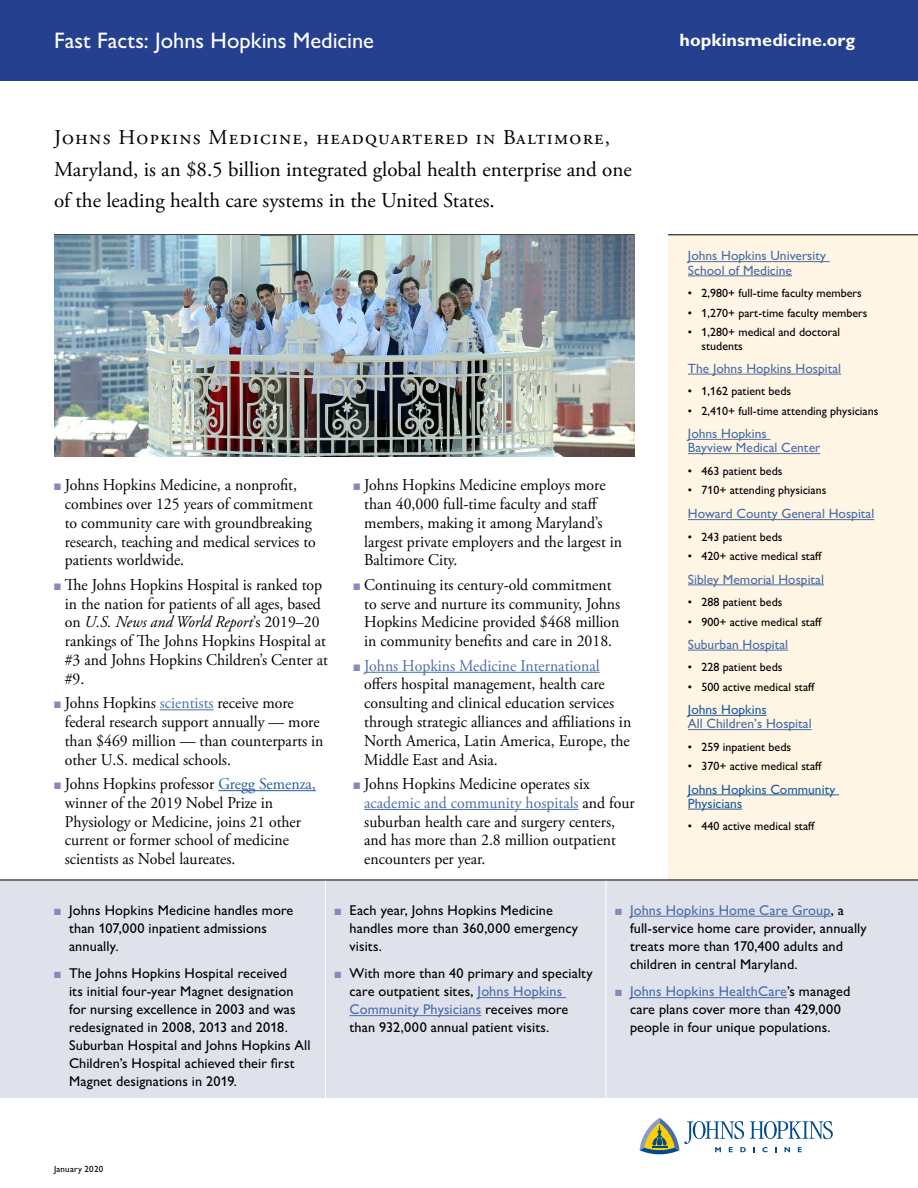
<style>
.page{position:relative;width:918px;height:1188px;background:#fff}
.page>*{position:absolute;margin:0;border:0;box-sizing:border-box;transform-origin:0 0}
.t1{font:500 22.5px "Gill Sans MT Std";color:#fff}
.t2{font:21px/31.5px "Adobe Garamond Pro";letter-spacing:.06em;color:#000}
.t3{font:700 18px "Gill Sans MT Std";color:#fff}
.t4{font:16.5px/18.8px "Adobe Garamond Pro";color:#000;scale:.96 1}
.t5{font:16.5px/18.8px "Adobe Garamond Pro";letter-spacing:-.02em;color:#000;scale:.96 1}
.t6{font:500 14.25px/18px "Gill Sans MT Std";letter-spacing:.01em;color:#000}
.t7{font:500 13.5px/14.2px "Gill Sans MT Std";color:#4a6ea7}
.t8{font:500 13.5px/14.2px "Gill Sans MT Std";color:#215e9e}
.t9{font:500 12px/13.5px "Gill Sans MT Std";color:#000}
.t10{font:500 9px "Gill Sans MT Std";letter-spacing:.03em;color:#000}
.s1{color:#8889ba}
.s2{font-style:italic}
.s3{color:#4a6ea7}
.s4{color:#215e9e}
</style>
<div class="page">
<div style="left:668px;top:235px;width:250px;height:651px;background:#fff5e4"></div>
<svg style="left:639px;top:1117px;width:194px;height:38px"></svg>
<div style="left:0;top:0;width:918px;height:80px;background:#25408f"></div>
<hr style="left:668px;top:235px;width:250px;height:1px;background:#000">
<hr style="left:160px;top:709px;width:54px;height:1px;background:#4a6ea7">
<hr style="left:218px;top:790px;width:98px;height:1px;background:#215e9e">
<hr style="left:364px;top:672px;width:236px;height:1px;background:#4a6ea7">
<hr style="left:364px;top:809px;width:215px;height:1px;background:#4a6ea7">
<div style="left:0;top:880px;width:918px;height:218px;background:#e0e2eb"></div>
<hr style="left:478px;top:997px;width:88px;height:1px;background:#4a6ea7">
<hr style="left:350px;top:1015px;width:131px;height:1px;background:#4a6ea7">
<hr style="left:630px;top:916px;width:201px;height:1px;background:#4a6ea7">
<hr style="left:630px;top:997px;width:157px;height:1px;background:#4a6ea7">
<hr style="left:688px;top:261px;width:142px;height:1px;background:#4a6ea7">
<hr style="left:688px;top:276px;width:104px;height:1px;background:#4a6ea7">
<hr style="left:688px;top:374px;width:153px;height:1px;background:#4a6ea7">
<hr style="left:688px;top:439px;width:82px;height:1px;background:#4a6ea7">
<hr style="left:688px;top:453px;width:132px;height:1px;background:#4a6ea7">
<hr style="left:688px;top:519px;width:186px;height:1px;background:#4a6ea7">
<hr style="left:688px;top:585px;width:136px;height:1px;background:#4a6ea7">
<hr style="left:688px;top:650px;width:100px;height:1px;background:#4a6ea7">
<hr style="left:688px;top:715px;width:79px;height:1px;background:#215e9e">
<hr style="left:688px;top:729px;width:124px;height:1px;background:#4a6ea7">
<hr style="left:688px;top:795px;width:151px;height:1px;background:#215e9e">
<hr style="left:688px;top:809px;width:54px;height:1px;background:#215e9e">
<img style="left:54px;top:235px;width:581px;height:222px">
<hr style="left:325px;top:880px;width:1px;height:218px;background:#fff">
<hr style="left:606px;top:880px;width:1px;height:218px;background:#fff">
<hr style="left:0;top:880px;width:918px;height:1px;background:#000">
<h1 class="t1" style="left:54px;top:27px;width:321px">Fast Facts: Johns Hopkins Medicine</h1>
<p class="t3" style="left:680px;top:29px;width:177px">hopkinsmedicine.org</p>
<p class="t2" style="left:54px;top:122px;width:579px">Johns Hopkins Medicine, headquartered in Baltimore,<br>Maryland, is an $8.5 billion integrated global health enterprise and one of the leading health care systems in the United States.</p>
<p class="t4" style="left:65px;top:476px;width:263px;text-indent:-11px"><span class="s1">■</span> Johns Hopkins Medicine, a nonprofit, combines over 125 years of commitment to community care with groundbreaking research, teaching and medical services to patients worldwide.</p>
<p class="t5" style="left:65px;top:576px;width:276px;text-indent:-11px"><span class="s1">■</span> The Johns Hopkins Hospital is ranked top in the nation for patients of all ages, based on <span class="s2">U.S. News and World Report</span>’s 2019–20 rankings of The Johns Hopkins Hospital at #3 and Johns Hopkins Children’s Center at #9.</p>
<p class="t4" style="left:65px;top:694px;width:271px;text-indent:-11px"><span class="s1">■</span> Johns Hopkins <span class="s3">scientists</span> receive more federal research support annually — more than $469 million — than counterparts in other U.S. medical schools.</p>
<p class="t4" style="left:65px;top:775px;width:263px;text-indent:-11px"><span class="s1">■</span> Johns Hopkins professor <span class="s4">Gregg Semenza, </span>winner of the 2019 Nobel Prize in Physiology or Medicine, joins 21 other current or former school of medicine scientists as Nobel laureates.</p>
<p class="t4" style="left:364px;top:476px;width:270px;text-indent:-11px"><span class="s1">■</span> Johns Hopkins Medicine employs more than 40,000 full-time faculty and staff members, making it among Maryland’s largest private employers and the largest in Baltimore City.</p>
<p class="t4" style="left:364px;top:576px;width:268px;text-indent:-11px"><span class="s1">■</span> Continuing its century-old commitment to serve and nurture its community, Johns Hopkins Medicine provided $468 million in community benefits and care in 2018.</p>
<p class="t4" style="left:364px;top:657px;width:280px;text-indent:-11px"><span class="s1">■</span> <span class="s3">Johns Hopkins Medicine International </span>offers hospital management, health care consulting and clinical education services through strategic alliances and affiliations in North America, Latin America, Europe, the Middle East and Asia.</p>
<p class="t4" style="left:364px;top:775px;width:283px;text-indent:-11px"><span class="s1">■</span> Johns Hopkins Medicine operates six <span class="s3">academic and community hospitals</span> and four suburban health care and surgery centers, and has more than 2.8 million outpatient encounters per year.</p>
<p class="t7" style="left:688px;top:248px;width:140px">Johns Hopkins University<br>School of Medicine</p>
<p class="t9" style="left:688px;top:286px;width:175px">• 2,980+ full-time faculty members</p>
<p class="t9" style="left:688px;top:306px;width:181px">• 1,270+ part-time faculty members</p>
<p class="t9" style="left:701px;top:325px;width:140px;text-indent:-14px">• 1,280+ medical and doctoral students</p>
<p class="t7" style="left:688px;top:361px;width:155px">The Johns Hopkins Hospital</p>
<p class="t9" style="left:688px;top:384px;width:105px">• 1,162 patient beds</p>
<p class="t9" style="left:688px;top:404px;width:192px">• 2,410+ full-time attending physicians</p>
<p class="t7" style="left:688px;top:426px;width:134px">Johns Hopkins<br>Bayview Medical Center</p>
<p class="t9" style="left:688px;top:464px;width:96px">• 463 patient beds</p>
<p class="t9" style="left:688px;top:483px;width:140px">• 710+ attending physicians</p>
<p class="t7" style="left:688px;top:506px;width:188px">Howard County General Hospital</p>
<p class="t9" style="left:688px;top:530px;width:96px">• 243 patient beds</p>
<p class="t9" style="left:688px;top:549px;width:136px">• 420+ active medical staff</p>
<p class="t7" style="left:688px;top:572px;width:138px">Sibley Memorial Hospital</p>
<p class="t9" style="left:688px;top:595px;width:96px">• 288 patient beds</p>
<p class="t9" style="left:688px;top:615px;width:136px">• 900+ active medical staff</p>
<p class="t7" style="left:688px;top:637px;width:102px">Suburban Hospital</p>
<p class="t9" style="left:688px;top:660px;width:96px">• 228 patient beds</p>
<p class="t9" style="left:688px;top:680px;width:129px">• 500 active medical staff</p>
<p class="t8" style="left:688px;top:702px;width:80px">Johns Hopkins</p>
<p class="t7" style="left:688px;top:716px;width:125px">All Children’s Hospital</p>
<p class="t9" style="left:688px;top:740px;width:105px">• 259 inpatient beds</p>
<p class="t9" style="left:688px;top:759px;width:136px">• 370+ active medical staff</p>
<p class="t8" style="left:688px;top:782px;width:149px">Johns Hopkins Community<br>Physicians</p>
<p class="t9" style="left:688px;top:819px;width:129px">• 440 active medical staff</p>
<p class="t6" style="left:69px;top:901px;width:226px;text-indent:-15px"><span class="s1">■</span> Johns Hopkins Medicine handles more than 107,000 inpatient admissions annually.</p>
<p class="t6" style="left:69px;top:964px;width:243px;text-indent:-15px"><span class="s1">■</span> The Johns Hopkins Hospital received<br>its initial four-year Magnet designation for nursing excellence in 2003 and was redesignated in 2008, 2013 and 2018.<br>Suburban Hospital and Johns Hopkins All Children’s Hospital achieved their first Magnet designations in 2019.</p>
<p class="t6" style="left:350px;top:901px;width:230px;text-indent:-15px"><span class="s1">■</span> Each year, Johns Hopkins Medicine handles more than 360,000 emergency visits.</p>
<p class="t6" style="left:350px;top:964px;width:245px;text-indent:-15px"><span class="s1">■</span> With more than 40 primary and specialty care outpatient sites, <span class="s3">Johns Hopkins Community Physicians</span> receives more than 932,000 annual patient visits.</p>
<p class="t6" style="left:630px;top:901px;width:238px;text-indent:-15px"><span class="s1">■</span> <span class="s3">Johns Hopkins Home Care Group</span>, a full-service home care provider, annually treats more than 170,400 adults and children in central Maryland.</p>
<p class="t6" style="left:615px;top:982px;width:237px;text-align:center"><span class="s1">■</span> <span class="s3">Johns Hopkins HealthCare</span>’s managed care plans cover more than 429,000 people in four unique populations.</p>
<p class="t10" style="left:54px;top:1164px;width:51px">January 2020</p>
</div>
